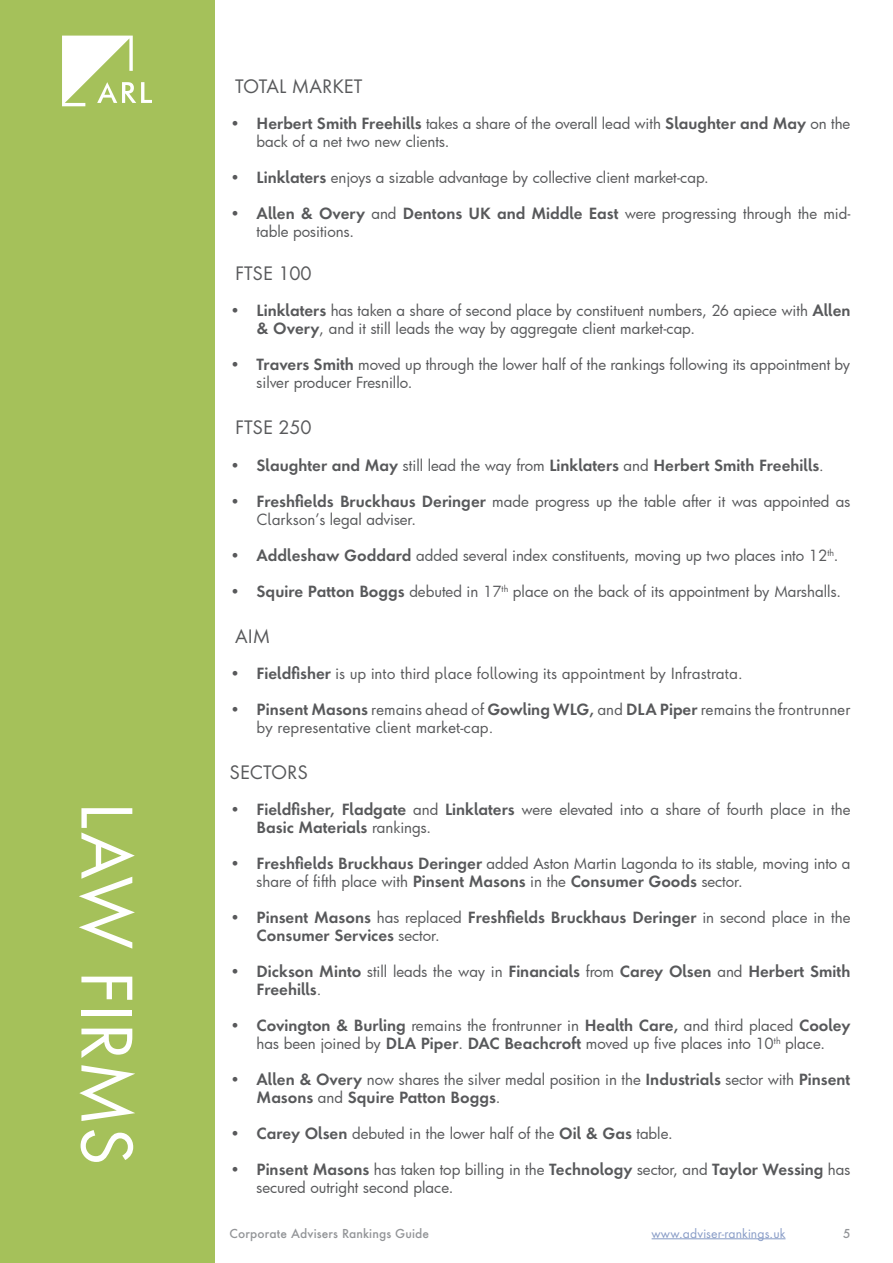
<style>
.page{position:relative;width:893px;height:1263px;background:#fff}
.page>*{position:absolute;margin:0;border:0;box-sizing:border-box;transform-origin:0 0}
.t1{font:67.5px "Futura Next";color:#fff}
.t2{font:18px "Futura Next";color:#58595b}
.t3{font:15px/18px "Futura";color:#58595b}
.t4{font:600 15px/18px "Futura Next";color:#58595b}
.t5{font:15px/18px "Futura Next";color:#58595b}
.t6{font:500 12px "Futura Next";letter-spacing:.01em;color:#939598}
.t7{font:12px "Futura Next";letter-spacing:.01em;color:#879bc6}
.s1{font-family:"Futura";font-weight:400}
.s2{font-family:"Futura Next";font-weight:600}
.s3{font-weight:400}
.s4{font-family:"Futura Next"}
.s5{font-weight:600}
</style>
<div class="page">
<div style="left:0;top:0;width:214px;height:1263px;background:#a5c15a"></div>
<svg style="left:62px;top:36px;width:90px;height:70px"></svg>
<hr style="left:652px;top:1238px;width:133px;height:1px;background:#879bc6">
<h1 class="t1" style="left:157px;top:801px;width:366px;rotate:90deg">LAW FIRMS</h1>
<p class="t2" style="left:235px;top:73px;width:129px">TOTAL MARKET</p>
<p class="t4" style="left:230px;top:114px;width:622px">• Herbert Smith Freehills <span class="s1">takes a share of the overall lead with</span> Slaughter and May <span class="s1">on the</span></p>
<p class="t3" style="left:257px;top:132px;width:194px">back of a net two new clients.</p>
<p class="t3" style="left:230px;top:168px;width:481px"><span class="s2">• Linklaters</span> enjoys a sizable advantage by collective client market-cap.</p>
<p class="t4" style="left:230px;top:204px;width:622px">• Allen &amp; Overy <span class="s1">and</span> Dentons UK and Middle East <span class="s1">were progressing through the mid-</span></p>
<p class="t3" style="left:257px;top:222px;width:99px">table positions.</p>
<p class="t2" style="left:235px;top:260px;width:78px">FTSE 100</p>
<p class="t3" style="left:257px;top:302px;width:595px;text-indent:-27px"><span class="s2">• Linklaters</span> has taken a share of second place by constituent numbers, 26 apiece with <span class="s2">Allen &amp; Overy</span>, and it still leads the way by aggregate client market-cap.</p>
<p class="t3" style="left:257px;top:356px;width:595px;text-indent:-27px"><span class="s2">• Travers Smith</span> moved up through the lower half of the rankings following its appointment by silver producer Fresnillo.</p>
<p class="t2" style="left:235px;top:414px;width:78px">FTSE 250</p>
<p class="t4" style="left:230px;top:456px;width:596px">• Slaughter and May <span class="s1">still lead the way from</span> Linklaters <span class="s1">and</span> Herbert Smith Freehills<span class="s3">.</span></p>
<p class="t3" style="left:257px;top:492px;width:595px;text-indent:-27px"><span class="s2">• Freshfields Bruckhaus Deringer</span> made progress up the table after it was appointed as<br><span class="s4">Clarkson’s</span> legal adviser.</p>
<p class="t3" style="left:230px;top:546px;width:610px"><span class="s2">• Addleshaw Goddard</span> added several index constituents, moving up two places into 12<sup>th</sup>.</p>
<p class="t3" style="left:230px;top:582px;width:613px"><span class="s2">• Squire Patton Boggs</span> debuted in 17<sup>th</sup> place on the back of its appointment by Marshalls.</p>
<p class="t2" style="left:235px;top:622px;width:37px">AIM</p>
<p class="t5" style="left:230px;top:664px;width:514px"><span class="s5">• Fieldfisher</span> is up into third place following its appointment by Infrastrata.</p>
<p class="t5" style="left:257px;top:700px;width:595px;text-indent:-27px"><span class="s5">• Pinsent Masons</span> remains ahead of <span class="s5">Gowling WLG,</span> and <span class="s5">DLA Piper</span> remains the frontrunner by representative client market-cap.</p>
<p class="t2" style="left:230px;top:759px;width:80px">SECTORS</p>
<p class="t3" style="left:230px;top:800px;width:622px"><span class="s2">• Fieldfisher, Fladgate</span> and <span class="s2">Linklaters</span> were elevated into a share of fourth place in the</p>
<p class="t4" style="left:257px;top:819px;width:176px">Basic Materials <span class="s1">rankings.</span></p>
<p class="t3" style="left:257px;top:854px;width:595px;text-indent:-27px"><span class="s2">• Freshfields Bruckhaus Deringer</span> added Aston Martin Lagonda to its stable, moving into a share of fifth place with <span class="s2">Pinsent Masons</span> in the <span class="s2">Consumer Goods</span> sector.</p>
<p class="t4" style="left:257px;top:909px;width:595px;text-indent:-27px">• Pinsent Masons <span class="s1">has replaced</span> Freshfields Bruckhaus Deringer <span class="s1">in second place in the<br></span>Consumer Services <span class="s1">sector.</span></p>
<p class="t4" style="left:257px;top:963px;width:595px;text-indent:-27px">• Dickson Minto <span class="s1">still leads the way in</span> Financials <span class="s1">from</span> Carey Olsen <span class="s1">and</span> Herbert Smith<br>Freehills<span class="s3">.</span></p>
<p class="t3" style="left:230px;top:1016px;width:622px;text-align:center"><span class="s2">• Covington &amp; Burling</span> remains the frontrunner in <span class="s2">Health Care,</span> and third placed <span class="s2">Cooley </span>has been joined by <span class="s2">DLA Piper</span>. <span class="s2">DAC Beachcroft</span> moved up five places into 10<sup>th</sup> place.</p>
<p class="t3" style="left:230px;top:1070px;width:622px"><span class="s2">• Allen &amp; Overy</span> now shares the silver medal position in the <span class="s2">Industrials</span> sector with <span class="s2">Pinsent</span></p>
<p class="t4" style="left:257px;top:1089px;width:245px">Masons <span class="s1">and</span> Squire Patton Boggs<span class="s1">.</span></p>
<p class="t3" style="left:230px;top:1124px;width:445px"><span class="s2">• Carey Olsen</span> debuted in the lower half of the <span class="s2">Oil &amp; Gas</span> table.</p>
<p class="t4" style="left:230px;top:1161px;width:622px">• Pinsent Masons <span class="s1">has taken top billing in the</span> Technology <span class="s1">sector, and</span> Taylor Wessing <span class="s1">has</span></p>
<p class="t3" style="left:257px;top:1178px;width:198px">secured outright second place.</p>
<p class="t7" style="left:652px;top:1224px;width:135px">www.adviser-rankings.uk</p>
<p class="t6" style="left:230px;top:1225px;width:201px">Corporate Advisers Rankings Guide</p>
<p class="t6" style="left:843px;top:1225px;width:9px">5</p>
</div>
